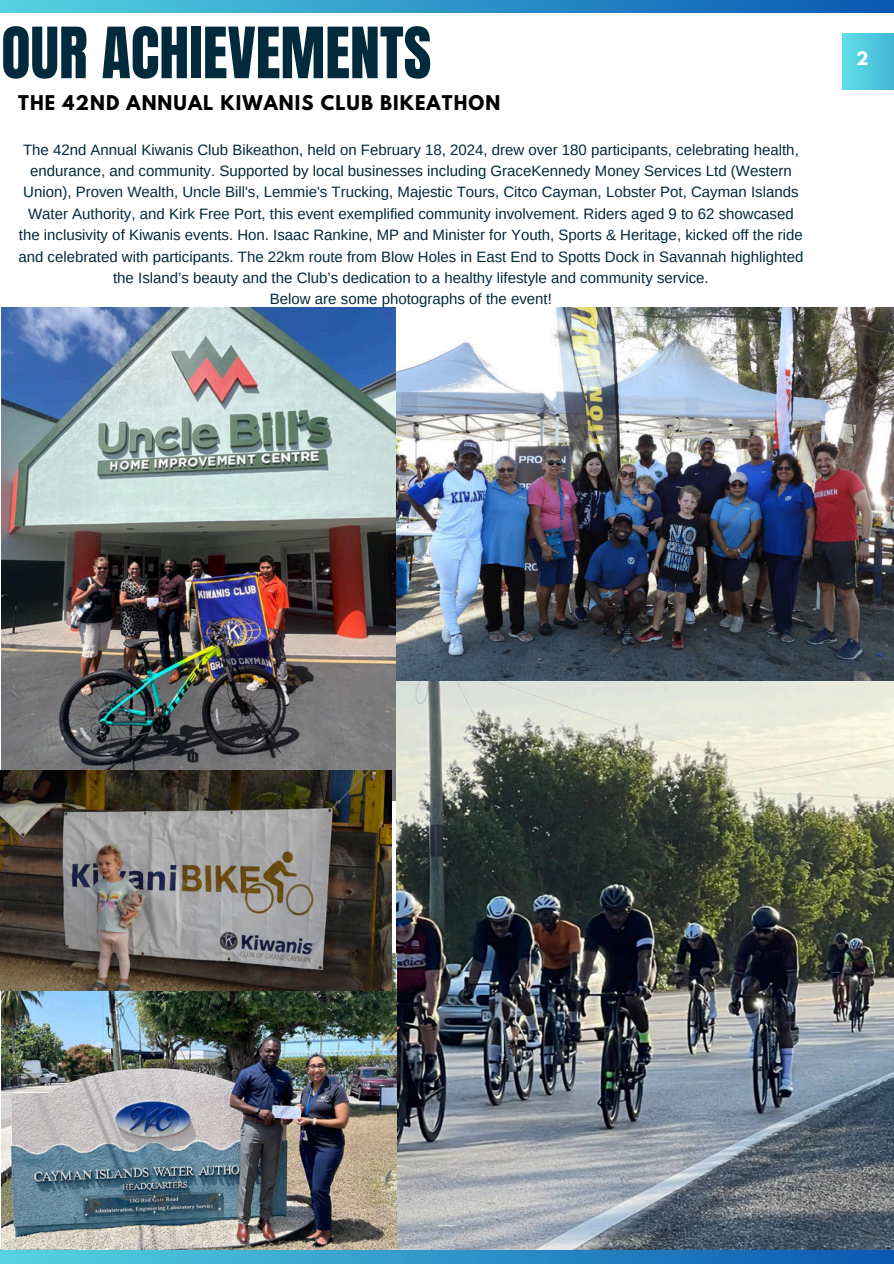
<style>
.page{position:relative;width:894px;height:1264px;background:#fff}
.page>*{position:absolute;margin:0;border:0;box-sizing:border-box;transform-origin:0 0}
.t1{font:60px "Anton";color:#022a3d}
.t2{font:700 18px "League Spartan";letter-spacing:.06em;color:#000}
.t3{font:700 16.5px "League Spartan";color:#fff}
.t4{font:15px/21.3px "Arimo";color:#022a3d;text-align:center}
</style>
<div class="page">
<svg style="left:0;top:0;width:893px;height:12px;background:#2e95c9"></svg>
<svg style="left:0;top:1249px;width:893px;height:14px;background:#3695c5"></svg>
<div style="left:842px;top:34px;width:51px;height:55px;background:linear-gradient(to right,#5de1e6,#44b7d6)"></div>
<img style="left:1px;top:308px;width:395px;height:492px">
<img style="left:396px;top:680px;width:497px;height:569px">
<img style="left:1px;top:953px;width:395px;height:296px">
<img style="left:396px;top:308px;width:497px;height:372px">
<img style="left:0;top:770px;width:392px;height:220px">
<p class="t1" style="left:1px;top:10px;width:431px">OUR ACHIEVEMENTS</p>
<p class="t2" style="left:18px;top:94px;width:483px">THE 42ND ANNUAL KIWANIS CLUB BIKEATHON</p>
<p class="t4" style="left:18px;top:139px;width:786px">The 42nd Annual Kiwanis Club Bikeathon, held on February 18, 2024, drew over 180 participants, celebrating health, endurance, and community. Supported by local businesses including GraceKennedy Money Services Ltd (Western Union), Proven Wealth, Uncle Bill's, Lemmie's Trucking, Majestic Tours, Citco Cayman, Lobster Pot, Cayman Islands Water Authority, and Kirk Free Port, this event exemplified community involvement. Riders aged 9 to 62 showcased the inclusivity of Kiwanis events. Hon. Isaac Rankine, MP and Minister for Youth, Sports &amp; Heritage, kicked off the ride and celebrated with participants. The 22km route from Blow Holes in East End to Spotts Dock in Savannah highlighted the Island’s beauty and the Club’s dedication to a healthy lifestyle and community service.</p>
<p class="t4" style="left:270px;top:288px;width:283px">Below are some photographs of the event!</p>
<h1 class="t3" style="left:855px;top:51px;width:14px">2</h1>
</div>
